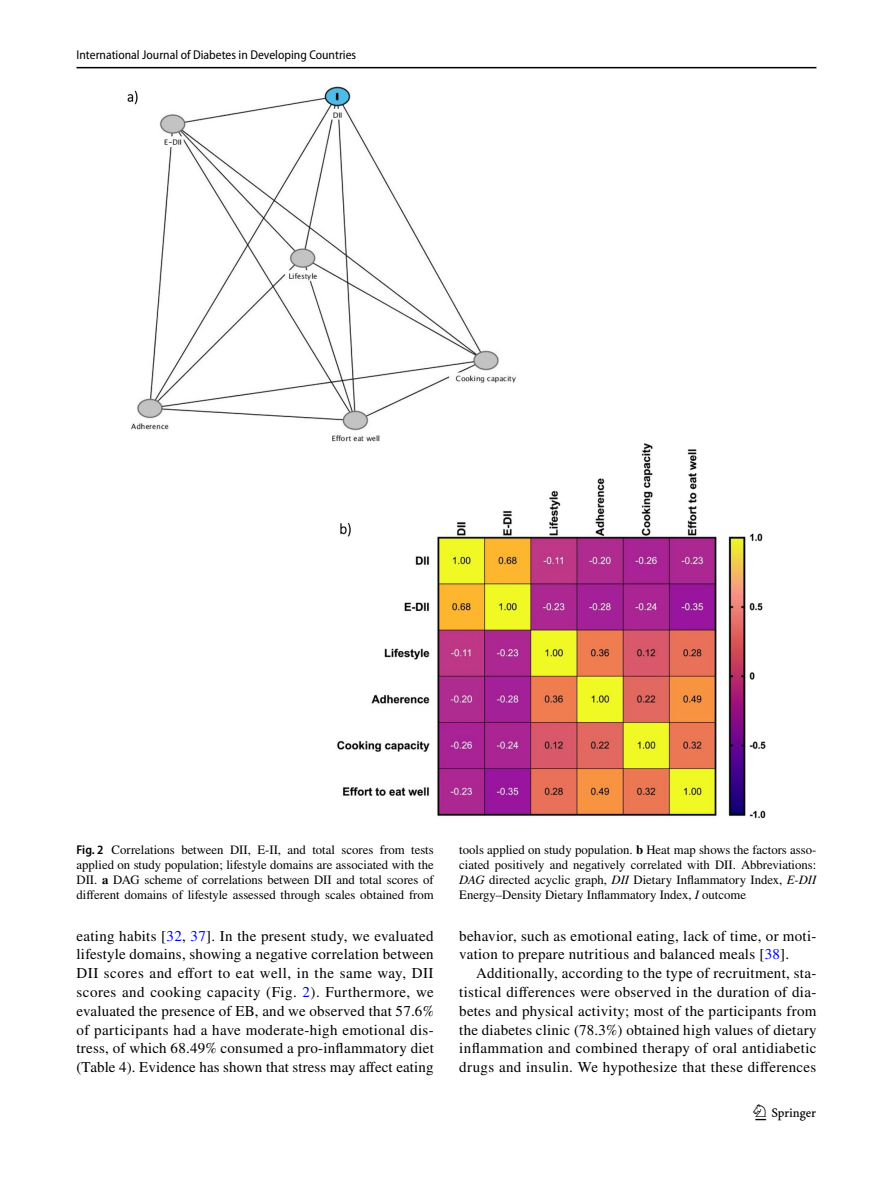
<style>
.page{position:relative;width:893px;height:1187px;background:#fff}
.page>*{position:absolute;margin:0;border:0;box-sizing:border-box;transform-origin:0 0}
.t1{font:22.5px "Springnew Regular 3";color:#000}
.t2{font:15px/18.8px "STIX";letter-spacing:.02em;color:#000;text-align:justify}
.t3{font:12.75px/15px "STIX";color:#000;text-align:justify}
.t4{font:semi-condensed 12.75px "Myriad Pro";color:#000}
.s1{font-family:"Myriad Pro";font-weight:600;font-stretch:semi-condensed}
.s2{font-weight:700}
.s3{font-style:italic}
.s4{color:#00f}
</style>
<div class="page">
<hr style="left:77px;top:67px;width:739px;height:1px;background:#000">
<img style="left:128px;top:87px;width:637px;height:731px">
<p class="t4" style="left:77px;top:48px;width:281px">International Journal of Diabetes in Developing Countries</p>
<p class="t3" style="left:77px;top:842px;width:359px"><span class="s1">Fig. 2</span> Correlations between DII, E-II, and total scores from tests applied on study population; lifestyle domains are associated with the DII. <span class="s2">a</span> DAG scheme of correlations between DII and total scores of different domains of lifestyle assessed through scales obtained from</p>
<p class="t3" style="left:459px;top:842px;width:359px">tools applied on study population. <span class="s2">b</span> Heat map shows the factors asso&shy;ciated positively and negatively correlated with DII. Abbreviations:<br><span class="s3">DAG</span> directed acyclic graph, <span class="s3">DII</span> Dietary Inflammatory Index, <span class="s3">E-DII </span>Energy–Density Dietary Inflammatory Index, <span class="s3">I</span> outcome</p>
<p class="t2" style="left:77px;top:927px;width:359px">eating habits [<span class="s4">32</span>, <span class="s4">37</span>]. In the present study, we evaluated lifestyle domains, showing a negative correlation between DII scores and effort to eat well, in the same way, DII scores and cooking capacity (Fig. <span class="s4">2</span>). Furthermore, we evaluated the presence of EB, and we observed that 57.6% of participants had a have moderate-high emotional dis&shy;tress, of which 68.49% consumed a pro-inflammatory diet (Table 4). Evidence has shown that stress may affect eating</p>
<p class="t2" style="left:459px;top:927px;width:359px">behavior, such as emotional eating, lack of time, or moti&shy;vation to prepare nutritious and balanced meals [<span class="s4">38</span>].</p>
<p class="t2" style="left:459px;top:964px;width:359px;text-indent:17px">Additionally, according to the type of recruitment, sta&shy;tistical differences were observed in the duration of dia&shy;betes and physical activity; most of the participants from the diabetes clinic (78.3%) obtained high values of dietary inflammation and combined therapy of oral antidiabetic drugs and insulin. We hypothesize that these differences</p>
<h1 class="t1" style="left:755px;top:1104px;width:62px">1 3</h1>
</div>
